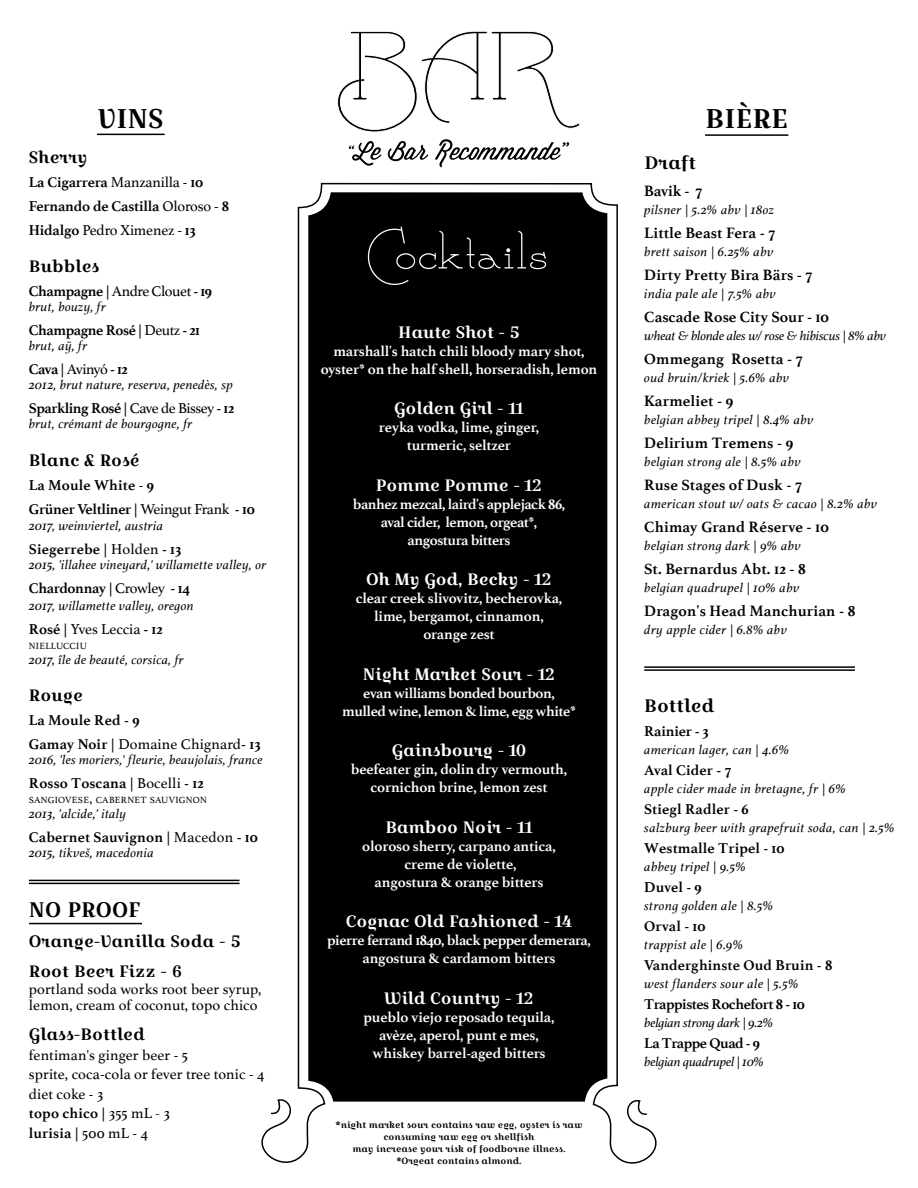
<style>
.page{position:relative;width:918px;height:1188px;background:#fff}
.page>*{position:absolute;margin:0;border:0;box-sizing:border-box;transform-origin:0 0}
.t1{font:63px "Calamity Jane NF";color:#fff}
.t2{font:27px "Croissant One";color:#000}
.t3{font:21px "Croissant One";color:#000}
.t4{font:18px "Croissant One";color:#000}
.t5{font:16.5px "Croissant One";letter-spacing:-.01em;color:#fff}
.t6{font:16.5px/30px "Croissant One";color:#000}
.t7{font:700 15.75px "Athelas";letter-spacing:.01em;color:#000}
.t8{font:700 15px/18px "Athelas";letter-spacing:-.01em;color:#fff;text-align:center}
.t9{font:700 15px/18px "Athelas";letter-spacing:-.03em;color:#fff;text-align:center}
.t10{font:700 15px/24px "Athelas";letter-spacing:-.01em;color:#000}
.t11{font:700 15px/24px "Athelas";letter-spacing:.01em;color:#000}
.t12{font:15px/19.5px "Athelas";letter-spacing:.01em;color:#000}
.t13{font:700 15px "Athelas";letter-spacing:-.03em;color:#000}
.t14{font:italic 13.5px "Athelas";letter-spacing:.02em;color:#000}
.t15{font:italic 13.5px "Athelas";letter-spacing:-.01em;color:#000}
.t16{font:9.45px "Athelas";letter-spacing:.03em;color:#000}
.t17{font:9px/12px "Croissant One";color:#000;text-align:center}
.s1{font-weight:400}
.s2{font-weight:700}
.s3{font-size:13.5px}
.s4{font-style:italic}
</style>
<div class="page">
<hr style="left:29px;top:923px;width:113px;height:1px;background:#000">
<hr style="left:644px;top:669px;width:211px;height:2px;background:#000">
<hr style="left:644px;top:666px;width:211px;height:2px;background:#000">
<hr style="left:29px;top:883px;width:211px;height:1px;background:#000">
<hr style="left:29px;top:880px;width:211px;height:1px;background:#000">
<hr style="left:705px;top:134px;width:83px;height:2px;background:#000">
<hr style="left:97px;top:134px;width:68px;height:1px;background:#000">
<svg style="left:261px;top:182px;width:408px;height:982px"></svg>
<div style="left:308px;top:192px;width:299px;height:910px;background:#000"></div>
<div style="left:319px;top:320px;width:280px;height:761px;background:#000"></div>
<svg style="left:337px;top:31px;width:243px;height:101px"></svg>
<svg style="left:349px;top:139px;width:220px;height:28px"></svg>
<h2 class="t2" style="left:98px;top:99px;width:67px">VINS</h2>
<h2 class="t2" style="left:705px;top:99px;width:84px">BIÈRE</h2>
<p class="t6" style="left:29px;top:142px;width:60px">Sherry</p>
<p class="t10" style="left:29px;top:170px;width:202px">La Cigarrera <span class="s1">Manzanilla -</span> 10<br>Fernando de Castilla <span class="s1">Oloroso -</span> 8<br>Hidalgo <span class="s1">Pedro Ximenez -</span> 13</p>
<p class="t6" style="left:29px;top:251px;width:72px">Bubbles</p>
<p class="t13" style="left:29px;top:279px;width:185px">Champagne | <span class="s1">Andre Clouet</span> - 19</p>
<p class="t14" style="left:29px;top:296px;width:79px">brut, bouzy, fr</p>
<p class="t13" style="left:29px;top:318px;width:173px">Champagne Rosé | <span class="s1">Deutz</span> - 21</p>
<p class="t14" style="left:29px;top:335px;width:60px">brut, aÿ, fr</p>
<p class="t10" style="left:29px;top:357px;width:100px">Cava | <span class="s1">Avinyó</span> - 12</p>
<p class="t14" style="left:29px;top:374px;width:205px">2012, brut nature, reserva, penedès, sp</p>
<p class="t13" style="left:29px;top:396px;width:207px">Sparkling Rosé | <span class="s1">Cave de Bissey</span> - 12</p>
<p class="t14" style="left:29px;top:413px;width:165px">brut, crémant de bourgogne, fr</p>
<p class="t6" style="left:29px;top:445px;width:112px">Blanc &amp; Rosé</p>
<p class="t10" style="left:29px;top:473px;width:227px">La Moule White <span class="s1">-</span> 9<br>Grüner Veltliner | <span class="s1">Weingut Frank</span> - 10</p>
<p class="t14" style="left:29px;top:515px;width:136px">2017, weinviertel, austria</p>
<p class="t11" style="left:29px;top:537px;width:154px">Siegerrebe | <span class="s1">Holden</span> - 13</p>
<p class="t14" style="left:29px;top:554px;width:239px">2015, 'illahee vineyard,' willamette valley, or</p>
<p class="t10" style="left:29px;top:576px;width:163px">Chardonnay | <span class="s1">Crowley</span> - 14</p>
<p class="t14" style="left:29px;top:595px;width:166px">2017, willamette valley, oregon</p>
<p class="t12" style="left:29px;top:619px;width:135px"><span class="s2">Rosé |</span> Yves Leccia <span class="s2">- 12</span></p>
<p class="t16" style="left:29px;top:638px;width:60px">NIELLUCCIU</p>
<p class="t14" style="left:29px;top:649px;width:156px">2017, île de beauté, corsica, fr</p>
<p class="t6" style="left:29px;top:680px;width:56px">Rouge</p>
<p class="t11" style="left:29px;top:708px;width:233px">La Moule Red - 9<br>Gamay Noir | <span class="s1">Domaine Chignard</span>- 13</p>
<p class="t14" style="left:29px;top:749px;width:235px">2016, 'les moriers,' fleurie, beaujolais, france</p>
<p class="t11" style="left:29px;top:771px;width:176px">Rosso Toscana | <span class="s1">Bocelli</span> - 12</p>
<p class="t16" style="left:29px;top:793px;width:180px">SANGIOVESE<span class="s3">,</span> CABERNET SAUVIGNON</p>
<p class="t14" style="left:29px;top:803px;width:99px">2013, 'alcide,' italy</p>
<p class="t11" style="left:29px;top:825px;width:231px">Cabernet Sauvignon | <span class="s1">Macedon</span> - 10</p>
<p class="t14" style="left:29px;top:842px;width:126px">2015, tikveš, macedonia</p>
<h3 class="t3" style="left:29px;top:895px;width:113px">NO PROOF</h3>
<p class="t6" style="left:29px;top:926px;width:213px">Orange-Vanilla Soda - 5<br>Root Beer Fizz - 6</p>
<p class="t12" style="left:29px;top:980px;width:234px;line-height:16.5px">portland soda works root beer syrup, lemon, cream of coconut, topo chico</p>
<p class="t6" style="left:29px;top:1019px;width:117px">Glass-Bottled</p>
<p class="t12" style="left:29px;top:1045px;width:237px">fentiman's ginger beer - 5<br>sprite, coca-cola or fever tree tonic - 4 diet coke - 3<br><span class="s2">topo chico |</span> 355 mL <span class="s4">-</span> 3<br><span class="s2">lurisia |</span> 500 mL - 4</p>
<h1 class="t1" style="left:367px;top:218px;width:183px">Cocktails</h1>
<p class="t5" style="left:398px;top:320px;width:123px">Haute Shot - 5</p>
<p class="t8" style="left:321px;top:341px;width:278px">marshall's hatch chili bloody mary shot, oyster* on the half shell, horseradish, lemon</p>
<p class="t5" style="left:394px;top:396px;width:131px">Golden Girl - 11</p>
<p class="t8" style="left:379px;top:418px;width:162px">reyka vodka, lime, ginger, turmeric, seltzer</p>
<p class="t5" style="left:376px;top:473px;width:168px">Pomme Pomme - 12</p>
<p class="t9" style="left:353px;top:494px;width:214px">banhez mezcal, laird's applejack 86, aval cider, lemon, orgeat*, angostura bitters</p>
<p class="t5" style="left:366px;top:567px;width:187px">Oh My God, Becky - 12</p>
<p class="t8" style="left:356px;top:589px;width:208px">clear creek slivovitz, becherovka, lime, bergamot, cinnamon, orange zest</p>
<p class="t5" style="left:363px;top:662px;width:194px">Night Market Sour - 12</p>
<p class="t9" style="left:342px;top:683px;width:235px">evan williams bonded bourbon, mulled wine, lemon &amp; lime, egg white*</p>
<p class="t5" style="left:392px;top:738px;width:136px">Gainsbourg - 10</p>
<p class="t8" style="left:351px;top:760px;width:218px">beefeater gin, dolin dry vermouth, cornichon brine, lemon zest</p>
<p class="t5" style="left:385px;top:815px;width:149px">Bamboo Noir - 11</p>
<p class="t8" style="left:362px;top:836px;width:195px">oloroso sherry, carpano antica, creme de violette,<br>angostura &amp; orange bitters</p>
<p class="t5" style="left:346px;top:909px;width:228px">Cognac Old Fashioned - 14</p>
<p class="t9" style="left:327px;top:931px;width:265px">pierre ferrand 1840, black pepper demerara, angostura &amp; cardamom bitters</p>
<p class="t5" style="left:384px;top:986px;width:151px">Wild Country - 12</p>
<p class="t8" style="left:364px;top:1007px;width:192px">pueblo viejo reposado tequila, avèze, aperol, punt e mes, whiskey barrel-aged bitters</p>
<p class="t17" style="left:336px;top:1119px;width:248px">*night market sour contains raw egg, oyster is raw consuming raw egg or shellfish<br>may increase your risk of foodborne illness. *Orgeat contains almond.</p>
<h3 class="t4" style="left:644px;top:150px;width:53px">Draft</h3>
<p class="t7" style="left:644px;top:178px;width:60px">Bavik - 7</p>
<p class="t14" style="left:644px;top:199px;width:131px">pilsner | 5.2% abv | 18oz</p>
<p class="t7" style="left:644px;top:220px;width:132px">Little Beast Fera - 7</p>
<p class="t14" style="left:644px;top:241px;width:131px">brett saison | 6.25% abv</p>
<p class="t7" style="left:644px;top:262px;width:169px">Dirty Pretty Bira Bärs - 7</p>
<p class="t14" style="left:644px;top:283px;width:133px">india pale ale | 7.5% abv</p>
<p class="t7" style="left:644px;top:304px;width:186px">Cascade Rose City Sour - 10</p>
<p class="t15" style="left:644px;top:325px;width:244px">wheat &amp; blonde ales w/ rose &amp; hibiscus | 8% abv</p>
<p class="t7" style="left:644px;top:346px;width:160px">Ommegang Rosetta - 7</p>
<p class="t14" style="left:644px;top:367px;width:146px">oud bruin/kriek | 5.6% abv</p>
<p class="t7" style="left:644px;top:388px;width:91px">Karmeliet - 9</p>
<p class="t14" style="left:644px;top:409px;width:171px">belgian abbey tripel | 8.4% abv</p>
<p class="t7" style="left:644px;top:430px;width:150px">Delirium Tremens - 9</p>
<p class="t14" style="left:644px;top:451px;width:158px">belgian strong ale | 8.5% abv</p>
<p class="t7" style="left:644px;top:472px;width:159px">Ruse Stages of Dusk - 7</p>
<p class="t14" style="left:644px;top:493px;width:235px">american stout w/ oats &amp; cacao | 8.2% abv</p>
<p class="t7" style="left:644px;top:514px;width:186px">Chimay Grand Réserve - 10</p>
<p class="t14" style="left:644px;top:535px;width:158px">belgian strong dark | 9% abv</p>
<p class="t7" style="left:644px;top:556px;width:163px">St. Bernardus Abt. 12 - 8</p>
<p class="t14" style="left:644px;top:577px;width:157px">belgian quadrupel | 10% abv</p>
<p class="t7" style="left:644px;top:598px;width:213px">Dragon's Head Manchurian - 8</p>
<p class="t14" style="left:644px;top:619px;width:144px">dry apple cider | 6.8% abv</p>
<h3 class="t4" style="left:644px;top:693px;width:72px">Bottled</h3>
<p class="t10" style="left:644px;top:719px;width:66px">Rainier - 3</p>
<p class="t14" style="left:644px;top:739px;width:146px">american lager, can | 4.6%</p>
<p class="t11" style="left:644px;top:758px;width:88px">Aval Cider - 7</p>
<p class="t14" style="left:644px;top:778px;width:203px">apple cider made in bretagne, fr | 6%</p>
<p class="t11" style="left:644px;top:797px;width:106px">Stiegl Radler - 6</p>
<p class="t14" style="left:644px;top:817px;width:252px">salzburg beer with grapefruit soda, can | 2.5%</p>
<p class="t11" style="left:644px;top:836px;width:142px">Westmalle Tripel - 10</p>
<p class="t14" style="left:644px;top:856px;width:103px">abbey tripel | 9.5%</p>
<p class="t10" style="left:644px;top:875px;width:59px">Duvel - 9</p>
<p class="t14" style="left:644px;top:895px;width:130px">strong golden ale | 8.5%</p>
<p class="t10" style="left:644px;top:914px;width:63px">Orval - 10</p>
<p class="t14" style="left:644px;top:934px;width:100px">trappist ale | 6.9%</p>
<p class="t11" style="left:644px;top:953px;width:190px">Vanderghinste Oud Bruin - 8</p>
<p class="t14" style="left:644px;top:973px;width:156px">west flanders sour ale | 5.5%</p>
<p class="t13" style="left:644px;top:992px;width:162px">Trappistes Rochefort 8 - 10</p>
<p class="t15" style="left:644px;top:1012px;width:131px">belgian strong dark | 9.2%</p>
<p class="t13" style="left:644px;top:1031px;width:117px">La Trappe Quad - 9</p>
<p class="t15" style="left:644px;top:1051px;width:121px">belgian quadrupel | 10%</p>
</div>
